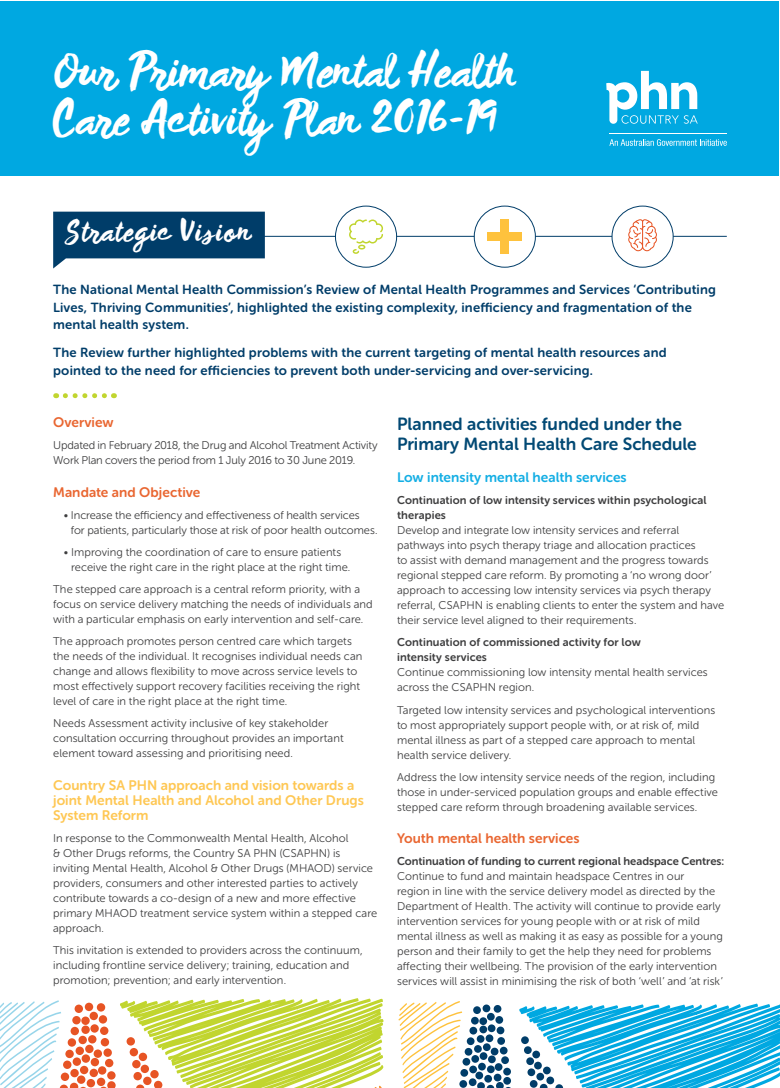
<style>
.page{position:relative;width:780px;height:1088px;background:#fff}
.page>*{position:absolute;margin:0;border:0;box-sizing:border-box;transform-origin:0 0}
.t1{font:46.25px/48.8px "Wild Thing";letter-spacing:.01em;color:#fff}
.t2{font:28.75px "Wild Thing";letter-spacing:.05em;color:#fff}
.t3{font:17.5px/20px "Museo Sans Rounded 700";color:#024974}
.t4{font:13.75px/15px "Museo Sans Rounded 700";letter-spacing:.005em;color:#fec753}
.t5{font:13.75px "Museo Sans Rounded 700";letter-spacing:.005em;color:#e96631}
.t6{font:13.75px "Museo Sans Rounded 700";color:#13aee4}
.t7{font:13.12px/17.5px "Museo Sans Rounded 700";letter-spacing:.015em;color:#003d69}
.t8{font:11.25px/15px "Museo Sans Rounded 300";letter-spacing:.005em;color:#3e3e3f}
.t9{font:11.25px/15px "Museo Sans Rounded 700";letter-spacing:.005em;color:#3e3e3f}
</style>
<div class="page">
<hr style="left:82px;top:236px;width:644px;height:1px;background:#003d69">
<div style="left:0;top:1px;width:778px;height:174px;background:#00a8e1"></div>
<svg style="left:398px;top:1001px;width:382px;height:87px"></svg>
<svg style="left:0;top:998px;width:384px;height:90px"></svg>
<svg style="left:606px;top:71px;width:91px;height:53px"></svg>
<svg style="left:609px;top:139px;width:117px;height:7px"></svg>
<hr style="left:609px;top:133px;width:117px;height:1px;background:#fff">
<svg style="left:53px;top:212px;width:212px;height:56px"></svg>
<svg style="left:65px;top:393px;width:49px;height:5px"></svg>
<div style="left:612px;top:206px;width:61px;height:61px;background:#fff;border-radius:50%"></div>
<div style="left:611px;top:206px;width:62px;height:62px;border:1px solid #003d69;border-radius:50%"></div>
<svg style="left:628px;top:219px;width:29px;height:32px"></svg>
<div style="left:474px;top:206px;width:61px;height:61px;background:#fff;border-radius:50%"></div>
<div style="left:474px;top:206px;width:62px;height:62px;border:1px solid #003d69;border-radius:50%"></div>
<div style="left:500px;top:219px;width:9px;height:35px;background:#fec23d"></div>
<div style="left:487px;top:232px;width:35px;height:9px;background:#fec23d"></div>
<div style="left:335px;top:206px;width:61px;height:61px;background:#fff;border-radius:50%"></div>
<div style="left:335px;top:206px;width:62px;height:62px;border:1px solid #003d69;border-radius:50%"></div>
<svg style="left:349px;top:219px;width:34px;height:35px"></svg>
<h1 class="t1" style="left:53px;top:42px;width:462px">Our Primary Mental Health<br>Care Activity Plan 2016-19</h1>
<h2 class="t2" style="left:65px;top:213px;width:186px">Strategic Vision</h2>
<p class="t7" style="left:53px;top:281px;width:664px">The National Mental Health Commission’s Review of Mental Health Programmes and Services ‘Contributing<br>Lives, Thriving Communities’, highlighted the existing complexity, inefficiency and fragmentation of the mental health system.</p>
<p class="t7" style="left:53px;top:344px;width:615px">The Review further highlighted problems with the current targeting of mental health resources and pointed to the need for efficiencies to prevent both under-servicing and over-servicing.</p>
<p class="t5" style="left:53px;top:414px;width:62px">Overview</p>
<p class="t8" style="left:53px;top:437px;width:326px">Updated in February 2018, the Drug and Alcohol Treatment Activity<br>Work Plan covers the period from 1 July 2016 to 30 June 2019.</p>
<p class="t5" style="left:53px;top:484px;width:148px">Mandate and Objective</p>
<p class="t8" style="left:71px;top:507px;width:308px;text-indent:-7px">• Increase the efficiency and effectiveness of health services<br>for patients, particularly those at risk of poor health outcomes.</p>
<p class="t8" style="left:71px;top:544px;width:281px;text-indent:-7px">• Improving the coordination of care to ensure patients receive the right care in the right place at the right time.</p>
<p class="t8" style="left:53px;top:581px;width:321px">The stepped care approach is a central reform priority, with a focus on service delivery matching the needs of individuals and with a particular emphasis on early intervention and self-care.</p>
<p class="t8" style="left:53px;top:634px;width:311px">The approach promotes person centred care which targets the needs of the individual. It recognises individual needs can change and allows flexibility to move across service levels to most effectively support recovery facilities receiving the right level of care in the right place at the right time.</p>
<p class="t8" style="left:53px;top:716px;width:292px">Needs Assessment activity inclusive of key stakeholder consultation occurring throughout provides an important element toward assessing and prioritising need.</p>
<p class="t4" style="left:53px;top:777px;width:312px">Country SA PHN approach and vision towards a joint Mental Health and Alcohol and Other Drugs<br>System Reform</p>
<p class="t8" style="left:53px;top:830px;width:325px">In response to the Commonwealth Mental Health, Alcohol<br>&amp; Other Drugs reforms, the Country SA PHN (CSAPHN) is inviting Mental Health, Alcohol &amp; Other Drugs (MHAOD) service providers, consumers and other interested parties to actively contribute towards a co-design of a new and more effective primary MHAOD treatment service system within a stepped care approach.</p>
<p class="t8" style="left:53px;top:942px;width:311px">This invitation is extended to providers across the continuum, including frontline service delivery; training, education and promotion; prevention; and early intervention.</p>
<h3 class="t3" style="left:397px;top:413px;width:301px">Planned activities funded under the<br>Primary Mental Health Care Schedule</h3>
<p class="t6" style="left:397px;top:470px;width:231px">Low intensity mental health services</p>
<p class="t9" style="left:397px;top:493px;width:311px">Continuation of low intensity services within psychological therapies</p>
<p class="t8" style="left:397px;top:523px;width:329px">Develop and integrate low intensity services and referral pathways into psych therapy triage and allocation practices<br>to assist with demand management and the progress towards regional stepped care reform. By promoting a ‘no wrong door’ approach to accessing low intensity services via psych therapy referral, CSAPHN is enabling clients to enter the system and have their service level aligned to their requirements.</p>
<p class="t9" style="left:397px;top:635px;width:245px">Continuation of commissioned activity for low intensity services</p>
<p class="t8" style="left:397px;top:665px;width:312px">Continue commissioning low intensity mental health services across the CSAPHN region.</p>
<p class="t8" style="left:397px;top:702px;width:319px">Targeted low intensity services and psychological interventions to most appropriately support people with, or at risk of, mild mental illness as part of a stepped care approach to mental health service delivery.</p>
<p class="t8" style="left:397px;top:769px;width:322px">Address the low intensity service needs of the region, including those in under-serviced population groups and enable effective stepped care reform through broadening available services.</p>
<p class="t5" style="left:397px;top:831px;width:184px">Youth mental health services</p>
<p class="t9" style="left:397px;top:854px;width:328px">Continuation of funding to current regional headspace Centres:</p>
<p class="t8" style="left:397px;top:869px;width:327px">Continue to fund and maintain headspace Centres in our<br>region in line with the service delivery model as directed by the Department of Health. The activity will continue to provide early intervention services for young people with or at risk of mild mental illness as well as making it as easy as possible for a young person and their family to get the help they need for problems affecting their wellbeing. The provision of the early intervention services will assist in minimising the risk of both ‘well’ and ‘at risk’</p>
</div>
